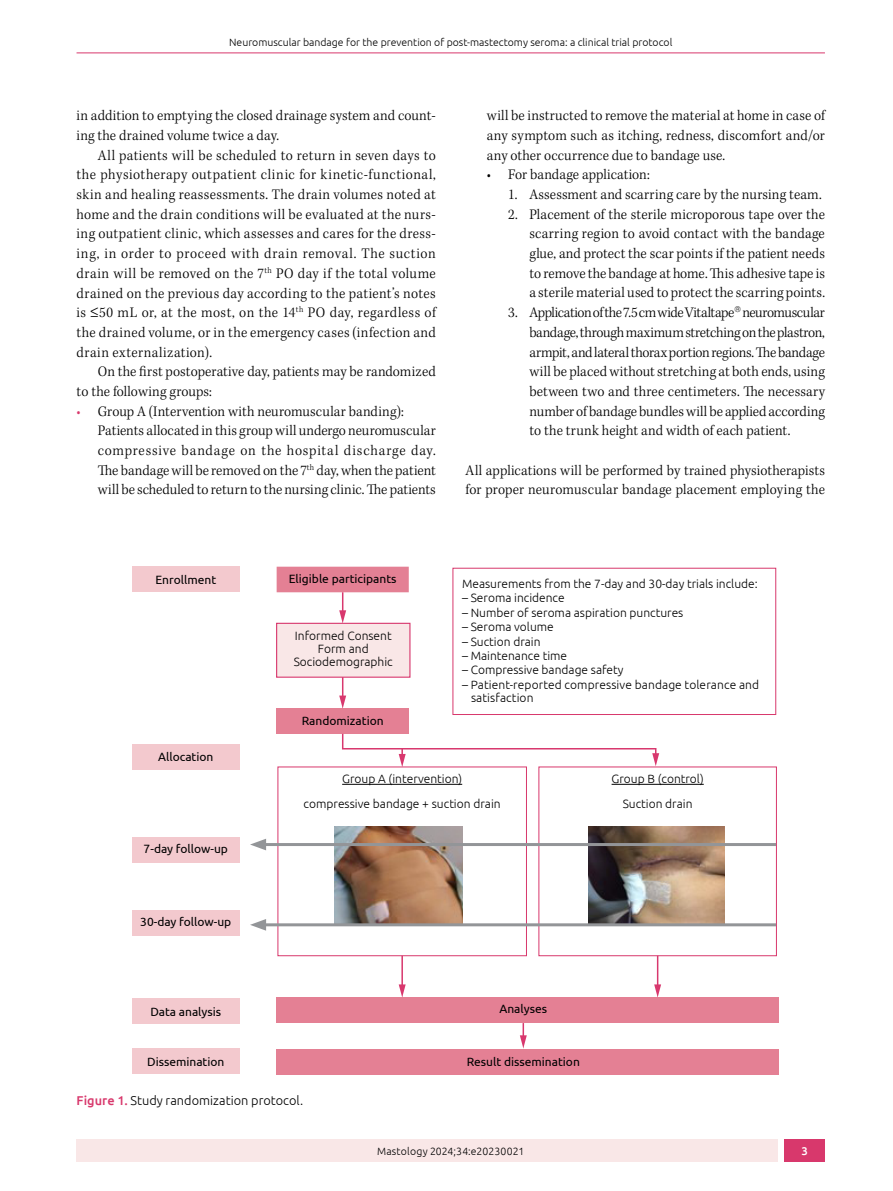
<style>
.page{position:relative;width:893px;height:1191px;background:#fff}
.page>*{position:absolute;margin:0;border:0;box-sizing:border-box;transform-origin:0 0}
.t1{font:300 15px/19.6px "Kepler Std";letter-spacing:.01em;color:#000;scale:.95 1}
.t2{font:300 12.75px "Ubuntu";letter-spacing:.005em;color:#000}
.t3{font:300 12px/12.9px "Ubuntu";color:#000;text-align:center}
.t4{font:12px "Ubuntu";color:#000}
.t5{font:500 11.25px "Ubuntu";color:#fff}
.t6{font:300 10.5px "Ubuntu";color:#000}
.s1{color:#d8386c}
.s2{font-weight:500;color:#d8386c}
</style>
<div class="page">
<div style="left:77px;top:1139px;width:701px;height:23px;background:#f9e7e7"></div>
<div style="left:785px;top:1139px;width:40px;height:23px;background:#d8386c"></div>
<hr style="left:77px;top:53px;width:748px;height:1px;background:#d8386c">
<div style="left:276px;top:997px;width:502px;height:26px;background:#e48094"></div>
<div style="left:276px;top:1049px;width:502px;height:25px;background:#e48094"></div>
<div style="left:132px;top:837px;width:108px;height:25px;background:#f3c9ce"></div>
<div style="left:277px;top:623px;width:133px;height:54px;background:#f9e7e7"></div>
<div style="left:276px;top:623px;width:134px;height:54px;border:1px solid #d8386e"></div>
<div style="left:132px;top:566px;width:108px;height:26px;background:#f3c9ce"></div>
<div style="left:132px;top:910px;width:108px;height:25px;background:#f3c9ce"></div>
<div style="left:132px;top:998px;width:108px;height:26px;background:#f3c9ce"></div>
<div style="left:132px;top:1048px;width:108px;height:26px;background:#f3c9ce"></div>
<div style="left:132px;top:744px;width:108px;height:26px;background:#f3c9ce"></div>
<div style="left:277px;top:708px;width:132px;height:26px;background:#e48094"></div>
<div style="left:453px;top:568px;width:323px;height:147px;border:1px solid #d8386c"></div>
<hr style="left:342px;top:784px;width:120px;height:1px;background:#000">
<div style="left:278px;top:766px;width:249px;height:190px;border:1px solid #d8386c"></div>
<hr style="left:612px;top:784px;width:92px;height:1px;background:#000">
<div style="left:538px;top:766px;width:239px;height:190px;border:1px solid #d8386c"></div>
<svg style="left:277px;top:566px;width:132px;height:57px"></svg>
<hr style="left:401px;top:955px;width:2px;height:31px;background:#d8386e">
<svg style="left:399px;top:984px;width:7px;height:13px"></svg>
<svg style="left:520px;top:1023px;width:7px;height:25px"></svg>
<hr style="left:657px;top:955px;width:1px;height:31px;background:#d8386e">
<svg style="left:654px;top:984px;width:7px;height:13px"></svg>
<svg style="left:339px;top:677px;width:7px;height:31px"></svg>
<svg style="left:341px;top:733px;width:318px;height:34px"></svg>
<img style="left:589px;top:826px;width:136px;height:97px">
<img style="left:335px;top:826px;width:127px;height:97px">
<hr style="left:260px;top:843px;width:516px;height:3px;background:#939598">
<svg style="left:250px;top:838px;width:16px;height:12px"></svg>
<hr style="left:260px;top:923px;width:516px;height:3px;background:#939598">
<svg style="left:250px;top:919px;width:16px;height:11px"></svg>
<p class="t6" style="left:229px;top:36px;width:445px">Neuromuscular bandage for the prevention of post-mastectomy seroma: a clinical trial protocol</p>
<p class="t1" style="left:77px;top:106px;width:380px">in addition to emptying the closed drainage system and count&shy;ing the drained volume twice a day.</p>
<p class="t1" style="left:77px;top:146px;width:380px;text-align:justify;text-indent:21px">All patients will be scheduled to return in seven days to the physiotherapy outpatient clinic for kinetic-functional, skin and healing reassessments. The drain volumes noted at home and the drain conditions will be evaluated at the nurs&shy;ing outpatient clinic, which assesses and cares for the dress&shy;ing, in order to proceed with drain removal. The suction drain will be removed on the 7<sup>th</sup> PO day if the total volume drained on the previous day according to the patient’s notes is ≤50 mL or, at the most, on the 14<sup>th</sup> PO day, regardless of the drained volume, or in the emergency cases (infection and drain externalization).</p>
<p class="t1" style="left:77px;top:362px;width:380px;text-indent:21px">On the first postoperative day, patients may be randomized to the following groups:</p>
<p class="t1" style="left:98px;top:402px;width:357px;text-indent:-21px"><span class="s1">•</span> Group A (Intervention with neuromuscular banding):<br>Patients allocated in this group will undergo neuromuscular compressive bandage on the hospital discharge day.<br>The bandage will be removed on the 7<sup>th</sup> day, when the patient will be scheduled to return to the nursing clinic. The patients</p>
<p class="t1" style="left:487px;top:106px;width:357px;text-align:justify">will be instructed to remove the material at home in case of any symptom such as itching, redness, discomfort and/or any other occurrence due to bandage use.</p>
<p class="t1" style="left:487px;top:165px;width:173px">• For bandage application:</p>
<p class="t1" style="left:508px;top:185px;width:332px">1. Assessment and scarring care by the nursing team.</p>
<p class="t1" style="left:529px;top:205px;width:313px;text-align:justify;text-indent:-21px">2. Placement of the sterile microporous tape over the scarring region to avoid contact with the bandage glue, and protect the scar points if the patient needs to remove the bandage at home. This adhesive tape is a sterile material used to protect the scarring points.</p>
<p class="t1" style="left:529px;top:303px;width:313px;text-align:justify;text-indent:-21px">3. Application of the 7.5 cm wide Vitaltape neuromuscular bandage, through maximum stretching on the plastron, armpit, and lateral thorax portion regions. The bandage will be placed without stretching at both ends, using between two and three centimeters. The necessary number of bandage bundles will be applied according to the trunk height and width of each patient.</p>
<p class="t1" style="left:466px;top:461px;width:380px">All applications will be performed by trained physiotherapists for proper neuromuscular bandage placement employing the</p>
<p class="t4" style="left:155px;top:572px;width:62px">Enrollment</p>
<p class="t4" style="left:158px;top:749px;width:57px">Allocation</p>
<p class="t4" style="left:289px;top:571px;width:109px">Eligible participants</p>
<p class="t3" style="left:294px;top:629px;width:101px">Informed Consent<br>Form and<br>Sociodemographic</p>
<p class="t4" style="left:302px;top:713px;width:83px">Randomization</p>
<p class="t3" style="left:462px;top:577px;width:297px">Measurements from the 7-day and 30-day trials include:</p>
<p class="t3" style="left:462px;top:591px;width:104px">– Seroma incidence</p>
<p class="t3" style="left:462px;top:605px;width:223px">– Number of seroma aspiration punctures</p>
<p class="t3" style="left:462px;top:620px;width:93px">– Seroma volume</p>
<p class="t3" style="left:462px;top:634px;width:80px">– Suction drain</p>
<p class="t3" style="left:462px;top:649px;width:107px">– Maintenance time</p>
<p class="t3" style="left:462px;top:663px;width:163px">– Compressive bandage safety</p>
<p class="t3" style="left:471px;top:678px;width:290px;text-align:left;text-indent:-9px">– Patient-reported compressive bandage tolerance and satisfaction</p>
<p class="t4" style="left:144px;top:841px;width:86px">7-day follow-up</p>
<p class="t4" style="left:140px;top:914px;width:93px">30-day follow-up</p>
<p class="t4" style="left:150px;top:1004px;width:72px">Data analysis</p>
<p class="t4" style="left:147px;top:1054px;width:79px">Dissemination</p>
<p class="t3" style="left:304px;top:766px;width:199px;line-height:24.9px">Group A (intervention)<br>compressive bandage + suction drain</p>
<p class="t3" style="left:612px;top:766px;width:94px;line-height:24.9px">Group B (control)<br>Suction drain</p>
<p class="t4" style="left:499px;top:1001px;width:49px">Analyses</p>
<p class="t4" style="left:467px;top:1054px;width:115px">Result dissemination</p>
<p class="t2" style="left:77px;top:1093px;width:228px"><span class="s2">Figure 1.</span> Study randomization protocol.</p>
<p class="t6" style="left:377px;top:1144px;width:149px">Mastology 2024;34:e20230021</p>
<p class="t5" style="left:802px;top:1143px;width:8px">3</p>
</div>
